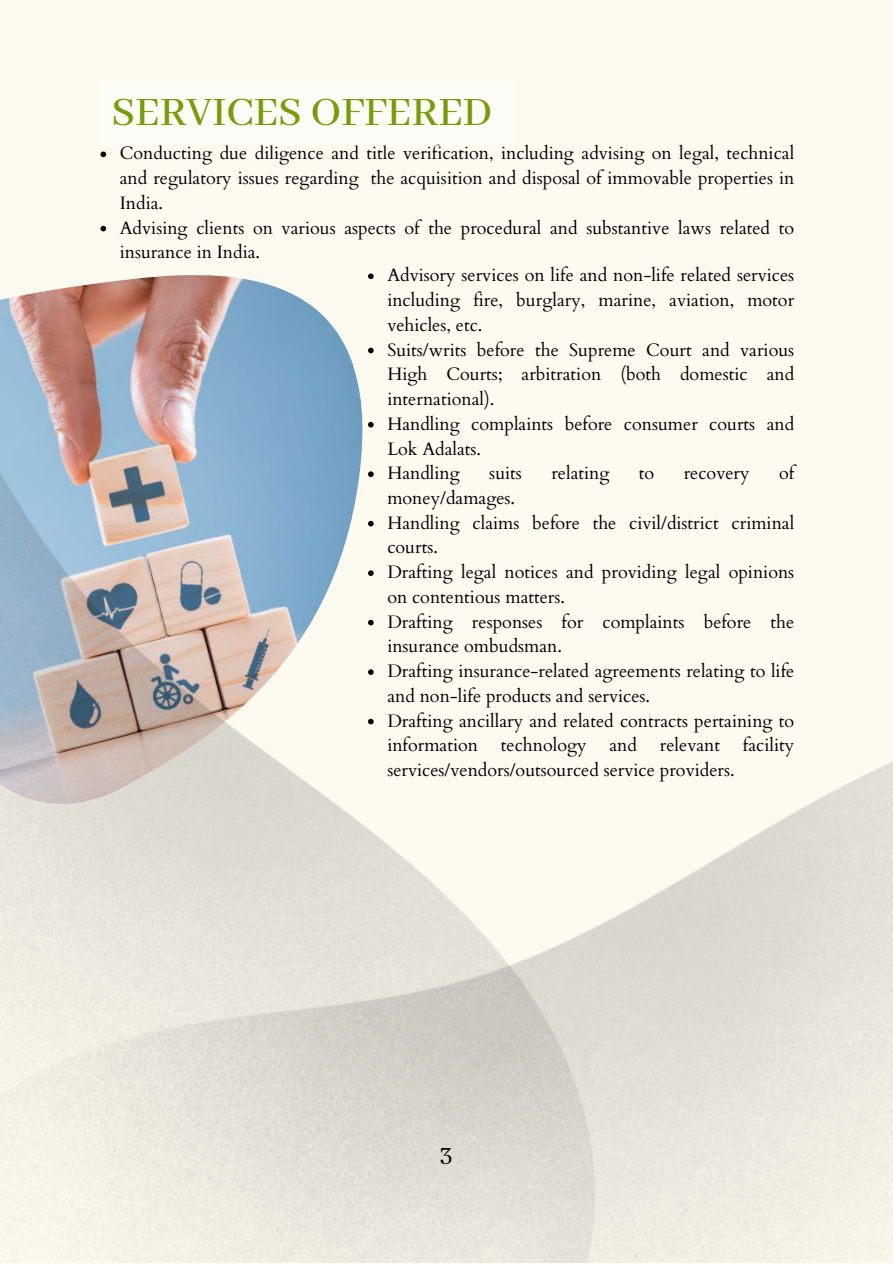
<style>
.page{position:relative;width:893px;height:1264px;background:#fff}
.page>*{position:absolute;margin:0;border:0;box-sizing:border-box;transform-origin:0 0}
.t1{font:500 45px "Abhaya Libre";color:#769d06}
.t2{font:27px "Abhaya Libre";color:#000}
.t3{font:18px/24.8px "Cardo";color:#000}
</style>
<div class="page">
<div style="left:0;top:0;width:892px;height:1262px;background:#fdfaf0"></div>
<img style="left:0;top:225px;width:374px;height:111px">
<img style="left:0;top:336px;width:892px;height:926px">
<svg style="left:368px;top:273px;width:5px;height:6px"></svg>
<svg style="left:368px;top:348px;width:5px;height:5px"></svg>
<svg style="left:368px;top:422px;width:5px;height:5px"></svg>
<svg style="left:368px;top:471px;width:5px;height:6px"></svg>
<svg style="left:368px;top:521px;width:5px;height:5px"></svg>
<svg style="left:368px;top:570px;width:5px;height:6px"></svg>
<svg style="left:368px;top:620px;width:5px;height:5px"></svg>
<svg style="left:368px;top:669px;width:5px;height:6px"></svg>
<svg style="left:368px;top:718px;width:5px;height:6px"></svg>
<svg style="left:100px;top:151px;width:6px;height:6px"></svg>
<svg style="left:100px;top:226px;width:6px;height:5px"></svg>
<div style="left:101px;top:82px;width:411px;height:64px;background:#fdfcf7"></div>
<h1 class="t1" style="left:112px;top:87px;width:382px">SERVICES OFFERED</h1>
<p class="t3" style="left:120px;top:141px;width:676px">Conducting due diligence and title verification, including advising on legal, technical and regulatory issues regarding the acquisition and disposal of immovable properties in India.<br>Advising clients on various aspects of the procedural and substantive laws related to insurance in India.</p>
<p class="t3" style="left:387px;top:263px;width:408px">Advisory services on life and non-life related services including fire, burglary, marine, aviation, motor vehicles, etc.<br>Suits/writs before the Supreme Court and various High Courts; arbitration (both domestic and international).<br>Handling complaints before consumer courts and Lok Adalats.<br>Handling</p>
<p class="t3" style="left:489px;top:461px;width:34px">suits</p>
<p class="t3" style="left:551px;top:461px;width:60px">relating</p>
<p class="t3" style="left:639px;top:461px;width:17px">to</p>
<p class="t3" style="left:683px;top:461px;width:67px">recovery</p>
<p class="t3" style="left:779px;top:461px;width:17px">of</p>
<p class="t3" style="left:387px;top:486px;width:408px">money/damages.<br>Handling claims before the civil/district criminal courts.<br>Drafting legal notices and providing legal opinions on contentious matters.<br>Drafting responses for complaints before the insurance ombudsman.<br>Drafting insurance-related agreements relating to life and non-life products and services.<br>Drafting ancillary and related contracts pertaining to information</p>
<p class="t3" style="left:501px;top:733px;width:87px">technology</p>
<p class="t3" style="left:609px;top:733px;width:29px">and</p>
<p class="t3" style="left:659px;top:733px;width:62px">relevant</p>
<p class="t3" style="left:743px;top:733px;width:53px">facility</p>
<p class="t3" style="left:387px;top:758px;width:349px">services/vendors/outsourced service providers.</p>
<h2 class="t2" style="left:439px;top:1139px;width:15px">3</h2>
</div>
